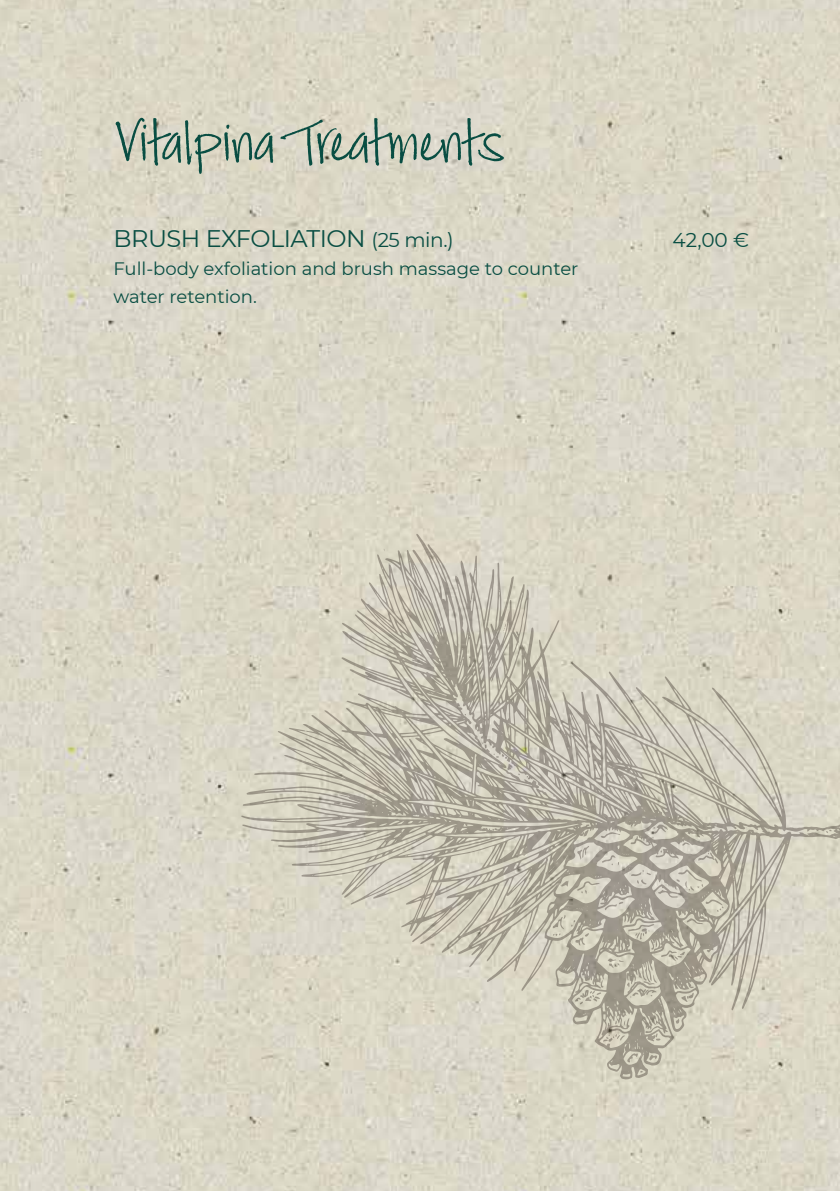
<style>
.page{position:relative;width:840px;height:1191px;background:#fff}
.page>*{position:absolute;margin:0;border:0;box-sizing:border-box;transform-origin:0 0}
.t1{font:60px "Jackie Sue BF";color:#094e43}
.t2{font:24px "Montserrat";letter-spacing:-.02em;color:#094e43}
.t3{font:20px "Montserrat";color:#094e43}
.t4{font:18px/28px "Montserrat";color:#094e43}
.s1{font-size:20px}
</style>
<div class="page">
<img style="left:0;top:0;width:839px;height:1191px">
<svg style="left:241px;top:534px;width:598px;height:545px;background:#cdc9b9"></svg>
<svg style="left:502px;top:623px;width:4px;height:11px"></svg>
<svg style="left:493px;top:753px;width:19px;height:17px"></svg>
<svg style="left:481px;top:742px;width:5px;height:6px"></svg>
<svg style="left:577px;top:881px;width:22px;height:13px"></svg>
<svg style="left:552px;top:915px;width:13px;height:21px"></svg>
<svg style="left:630px;top:870px;width:20px;height:14px"></svg>
<svg style="left:576px;top:846px;width:13px;height:13px"></svg>
<svg style="left:601px;top:855px;width:17px;height:10px"></svg>
<svg style="left:604px;top:901px;width:19px;height:9px"></svg>
<svg style="left:675px;top:852px;width:42px;height:38px;background:#bfbaac"></svg>
<svg style="left:705px;top:899px;width:18px;height:13px"></svg>
<svg style="left:651px;top:824px;width:16px;height:10px"></svg>
<svg style="left:600px;top:832px;width:20px;height:6px"></svg>
<svg style="left:602px;top:1033px;width:22px;height:8px"></svg>
<svg style="left:560px;top:880px;width:8px;height:6px"></svg>
<svg style="left:681px;top:842px;width:8px;height:4px"></svg>
<svg style="left:825px;top:829px;width:6px;height:4px"></svg>
<svg style="left:655px;top:1033px;width:5px;height:8px"></svg>
<svg style="left:627px;top:1053px;width:10px;height:9px"></svg>
<svg style="left:582px;top:829px;width:6px;height:8px"></svg>
<svg style="left:675px;top:1018px;width:4px;height:5px"></svg>
<svg style="left:649px;top:1054px;width:8px;height:6px"></svg>
<svg style="left:614px;top:1015px;width:3px;height:9px"></svg>
<svg style="left:571px;top:918px;width:132px;height:86px;background:#b4afa0"></svg>
<svg style="left:488px;top:828px;width:9px;height:2px"></svg>
<svg style="left:654px;top:1014px;width:2px;height:6px"></svg>
<h1 class="t1" style="left:113px;top:106px;width:392px">Vitalpina Treatments</h1>
<h2 class="t2" style="left:113px;top:222px;width:341px">BRUSH EXFOLIATION <span class="s1">(25 min.)</span></h2>
<p class="t3" style="left:672px;top:226px;width:78px">42,00 €</p>
<p class="t4" style="left:113px;top:254px;width:466px">Full-body exfoliation and brush massage to counter water retention.</p>
</div>
